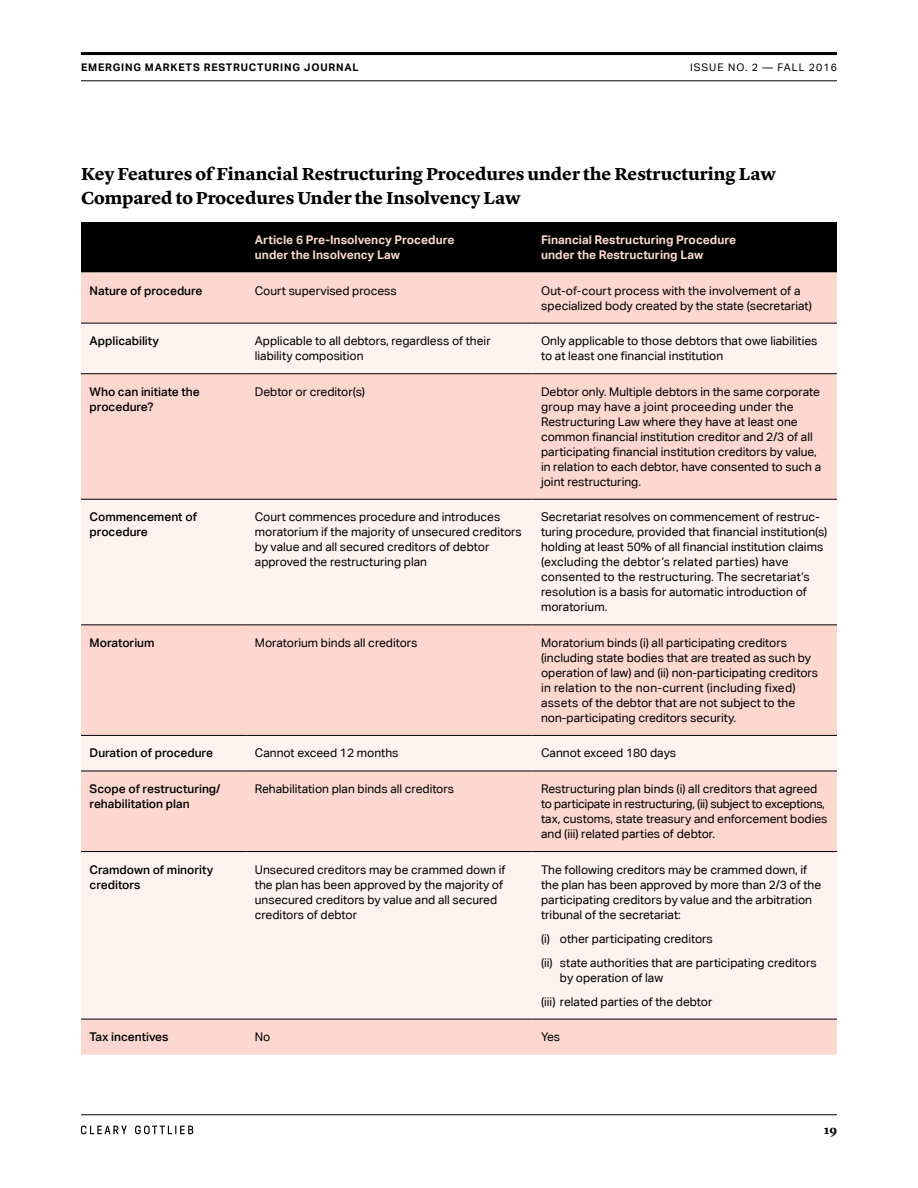
<style>
.page{position:relative;width:918px;height:1188px;background:#fff}
.page>*{position:absolute;margin:0;border:0;box-sizing:border-box;transform-origin:0 0}
.t1{font:700 18px/24px "Lyon Text";color:#000}
.t2{font:12px/15px "Aktiv Grotesk";color:#000}
.t3{font:500 12px/15px "Aktiv Grotesk";color:#000}
.t4{font:700 12px/15px "Aktiv Grotesk";color:#fcd7d0}
.t5{font:700 12px "Lyon Text";color:#000}
.t6{font:700 10.5px "Aktiv Grotesk";letter-spacing:.075em;color:#000}
.t7{font:10.5px "Aktiv Grotesk";letter-spacing:.1em;color:#000}
</style>
<div class="page">
<hr style="left:81px;top:52px;width:756px;height:3px;background:#000">
<hr style="left:81px;top:80px;width:756px;height:1px;background:#000">
<hr style="left:81px;top:1114px;width:756px;height:1px;background:#000">
<svg style="left:81px;top:1126px;width:46px;height:8px"></svg>
<svg style="left:135px;top:1126px;width:58px;height:8px"></svg>
<div style="left:81px;top:222px;width:756px;height:51px;background:#000"></div>
<div style="left:81px;top:273px;width:756px;height:782px;background:#fcd7d0"></div>
<svg style="left:81px;top:324px;width:756px;height:695px;fill:#fef3f0"></svg>
<hr style="left:81px;top:323px;width:165px;height:1px;background:#000">
<hr style="left:246px;top:323px;width:286px;height:1px;background:#000">
<hr style="left:532px;top:323px;width:305px;height:1px;background:#000">
<hr style="left:81px;top:373px;width:165px;height:1px;background:#000">
<hr style="left:246px;top:373px;width:286px;height:1px;background:#000">
<hr style="left:532px;top:373px;width:305px;height:1px;background:#000">
<hr style="left:81px;top:499px;width:165px;height:1px;background:#000">
<hr style="left:246px;top:499px;width:286px;height:1px;background:#000">
<hr style="left:532px;top:499px;width:305px;height:1px;background:#000">
<hr style="left:81px;top:625px;width:165px;height:1px;background:#000">
<hr style="left:246px;top:625px;width:286px;height:1px;background:#000">
<hr style="left:532px;top:625px;width:305px;height:1px;background:#000">
<hr style="left:81px;top:735px;width:165px;height:1px;background:#000">
<hr style="left:246px;top:735px;width:286px;height:1px;background:#000">
<hr style="left:532px;top:735px;width:305px;height:1px;background:#000">
<hr style="left:81px;top:771px;width:165px;height:1px;background:#000">
<hr style="left:246px;top:771px;width:286px;height:1px;background:#000">
<hr style="left:532px;top:771px;width:305px;height:1px;background:#000">
<hr style="left:81px;top:851px;width:165px;height:1px;background:#000">
<hr style="left:246px;top:851px;width:286px;height:1px;background:#000">
<hr style="left:532px;top:851px;width:305px;height:1px;background:#000">
<hr style="left:81px;top:1019px;width:165px;height:1px;background:#000">
<hr style="left:246px;top:1019px;width:286px;height:1px;background:#000">
<hr style="left:532px;top:1019px;width:305px;height:1px;background:#000">
<p class="t6" style="left:81px;top:61px;width:279px">EMERGING MARKETS RESTRUCTURING JOURNAL</p>
<p class="t7" style="left:690px;top:61px;width:148px">ISSUE NO. 2 — FALL 2016</p>
<h1 class="t1" style="left:81px;top:161px;width:696px">Key Features of Financial Restructuring Procedures under the Restructuring Law<br>Compared to Procedures Under the Insolvency Law</h1>
<p class="t4" style="left:255px;top:232px;width:201px">Article 6 Pre-Insolvency Procedure under the Insolvency Law</p>
<p class="t4" style="left:541px;top:232px;width:197px">Financial Restructuring Procedure under the Restructuring Law</p>
<p class="t3" style="left:90px;top:283px;width:114px">Nature of procedure</p>
<p class="t2" style="left:255px;top:283px;width:143px">Court supervised process</p>
<p class="t2" style="left:541px;top:283px;width:272px">Out-of-court process with the involvement of a specialized body created by the state (secretariat)</p>
<p class="t3" style="left:90px;top:333px;width:71px">Applicability</p>
<p class="t2" style="left:255px;top:333px;width:237px">Applicable to all debtors, regardless of their liability composition</p>
<p class="t2" style="left:541px;top:333px;width:278px">Only applicable to those debtors that owe liabilities to at least one financial institution</p>
<p class="t3" style="left:90px;top:384px;width:112px">Who can initiate the procedure?</p>
<p class="t2" style="left:255px;top:384px;width:112px">Debtor or creditor(s)</p>
<p class="t2" style="left:541px;top:384px;width:282px">Debtor only. Multiple debtors in the same corporate group may have a joint proceeding under the Restructuring Law where they have at least one common financial institution creditor and 2/3 of all participating financial institution creditors by value, in relation to each debtor, have consented to such a joint restructuring.</p>
<p class="t3" style="left:90px;top:509px;width:109px">Commencement of procedure</p>
<p class="t2" style="left:255px;top:510px;width:268px">Court commences procedure and introduces moratorium if the majority of unsecured creditors by value and all secured creditors of debtor approved the restructuring plan</p>
<p class="t2" style="left:541px;top:510px;width:288px">Secretariat resolves on commencement of restruc&shy;turing procedure, provided that financial institution(s) holding at least 50% of all financial institution claims (excluding the debtor’s related parties) have consented to the restructuring. The secretariat’s resolution is a basis for automatic introduction of moratorium.</p>
<p class="t3" style="left:90px;top:635px;width:66px">Moratorium</p>
<p class="t2" style="left:255px;top:635px;width:164px">Moratorium binds all creditors</p>
<p class="t2" style="left:541px;top:635px;width:279px">Moratorium binds (i) all participating creditors (including state bodies that are treated as such by operation of law) and (ii) non-participating creditors in relation to the non-current (including fixed) assets of the debtor that are not subject to the non-participating creditors security.</p>
<p class="t3" style="left:90px;top:746px;width:125px">Duration of procedure</p>
<p class="t2" style="left:255px;top:746px;width:145px">Cannot exceed 12 months</p>
<p class="t2" style="left:541px;top:746px;width:137px">Cannot exceed 180 days</p>
<p class="t3" style="left:90px;top:781px;width:132px">Scope of restructuring/ rehabilitation plan</p>
<p class="t2" style="left:255px;top:781px;width:201px">Rehabilitation plan binds all creditors</p>
<p class="t2" style="left:541px;top:781px;width:288px">Restructuring plan binds (i) all creditors that agreed to participate in restructuring, (ii) subject to exceptions, tax, customs, state treasury and enforcement bodies and (iii) related parties of debtor.</p>
<p class="t3" style="left:90px;top:862px;width:125px">Cramdown of minority creditors</p>
<p class="t2" style="left:255px;top:862px;width:252px">Unsecured creditors may be crammed down if the plan has been approved by the majority of unsecured creditors by value and all secured creditors of debtor</p>
<p class="t2" style="left:541px;top:862px;width:282px">The following creditors may be crammed down, if the plan has been approved by more than 2/3 of the participating creditors by value and the arbitration tribunal of the secretariat:</p>
<p class="t2" style="left:541px;top:926px;width:277px;line-height:24px">(i) other participating creditors<br>(ii) state authorities that are participating creditors</p>
<p class="t2" style="left:541px;top:965px;width:173px;line-height:24px;text-indent:19px">by operation of law<br>(iii) related parties of the debtor</p>
<p class="t3" style="left:90px;top:1029px;width:80px">Tax incentives</p>
<p class="t2" style="left:255px;top:1029px;width:17px">No</p>
<p class="t2" style="left:541px;top:1029px;width:21px">Yes</p>
<p class="t5" style="left:824px;top:1121px;width:15px">19</p>
</div>
